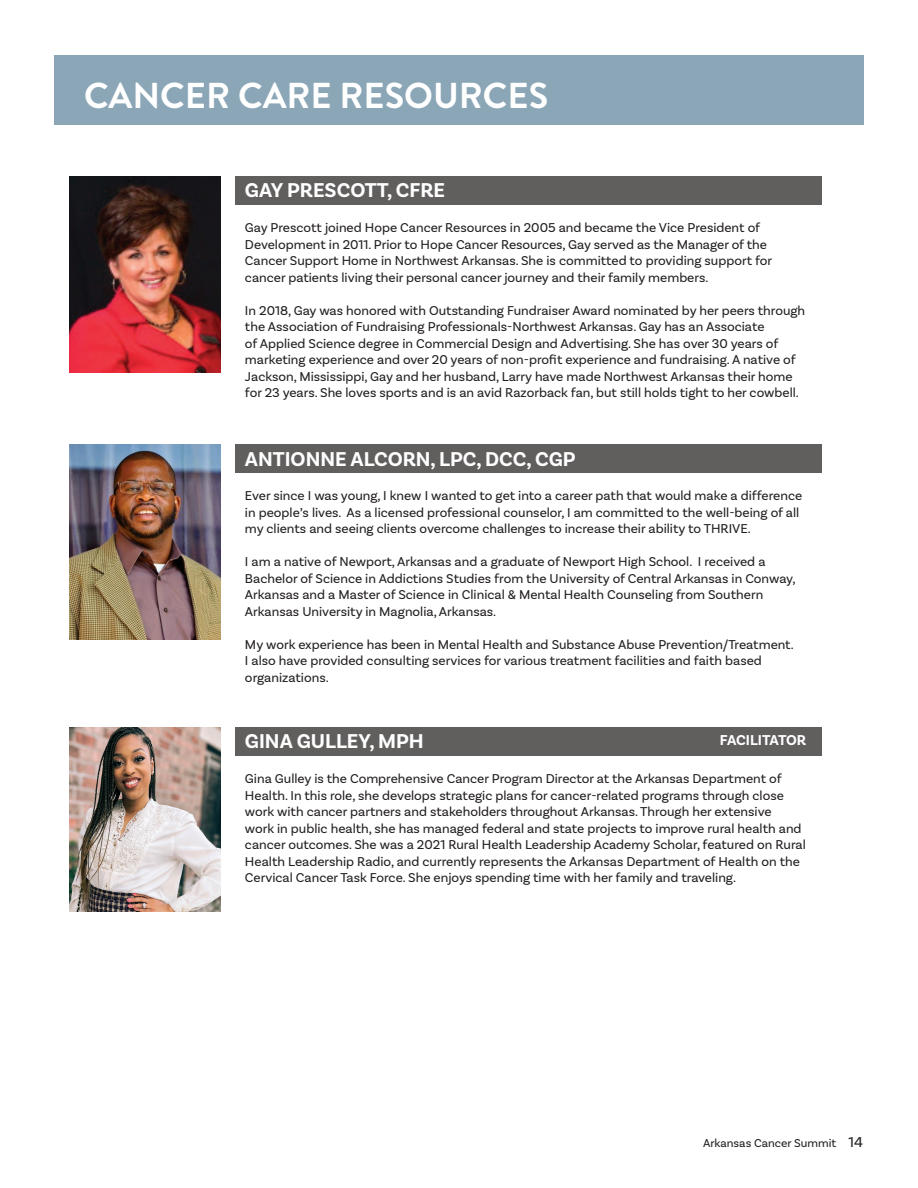
<style>
.page{position:relative;width:918px;height:1188px;background:#fff}
.page>*{position:absolute;margin:0;border:0;box-sizing:border-box;transform-origin:0 0}
.t1{font:700 36px "Brandon Grotesque";color:#fff}
.t2{font:700 21px "Basic Sans";color:#fff}
.t3{font:700 15px "Basic Sans";letter-spacing:-.01em;color:#fff}
.t4{font:13.5px/16.5px "Basic Sans";color:#231f20}
.t5{font:12px "Basic Sans";color:#231f20}
.s1{font-size:15px}
</style>
<div class="page">
<div style="left:235px;top:176px;width:586px;height:29px;background:#615e5e"></div>
<img style="left:70px;top:176px;width:150px;height:196px">
<div style="left:54px;top:55px;width:810px;height:70px;background:#8ba6b6"></div>
<div style="left:235px;top:727px;width:586px;height:29px;background:#615e5e"></div>
<div style="left:235px;top:444px;width:586px;height:29px;background:#615e5e"></div>
<img style="left:70px;top:727px;width:150px;height:185px">
<img style="left:70px;top:444px;width:150px;height:196px">
<h1 class="t1" style="left:84px;top:70px;width:466px">CANCER CARE RESOURCES</h1>
<h2 class="t2" style="left:245px;top:178px;width:202px">GAY PRESCOTT, CFRE</h2>
<p class="t4" style="left:245px;top:220px;width:529px">Gay Prescott joined Hope Cancer Resources in 2005 and became the Vice President of Development in 2011. Prior to Hope Cancer Resources, Gay served as the Manager of the Cancer Support Home in Northwest Arkansas. She is committed to providing support for cancer patients living their personal cancer journey and their family members.</p>
<p class="t4" style="left:245px;top:302px;width:562px">In 2018, Gay was honored with Outstanding Fundraiser Award nominated by her peers through the Association of Fundraising Professionals-Northwest Arkansas. Gay has an Associate<br>of Applied Science degree in Commercial Design and Advertising. She has over 30 years of marketing experience and over 20 years of non-profit experience and fundraising. A native of Jackson, Mississippi, Gay and her husband, Larry have made Northwest Arkansas their home for 23 years. She loves sports and is an avid Razorback fan, but still holds tight to her cowbell.</p>
<h2 class="t2" style="left:245px;top:447px;width:332px">ANTIONNE ALCORN, LPC, DCC, CGP</h2>
<p class="t4" style="left:245px;top:487px;width:559px">Ever since I was young, I knew I wanted to get into a career path that would make a difference in people’s lives. As a licensed professional counselor, I am committed to the well-being of all my clients and seeing clients overcome challenges to increase their ability to THRIVE.</p>
<p class="t4" style="left:245px;top:553px;width:552px">I am a native of Newport, Arkansas and a graduate of Newport High School. I received a Bachelor of Science in Addictions Studies from the University of Central Arkansas in Conway, Arkansas and a Master of Science in Clinical &amp; Mental Health Counseling from Southern Arkansas University in Magnolia, Arkansas.</p>
<p class="t4" style="left:245px;top:636px;width:550px">My work experience has been in Mental Health and Substance Abuse Prevention/Treatment.<br>I also have provided consulting services for various treatment facilities and faith based organizations.</p>
<h2 class="t2" style="left:245px;top:728px;width:180px">GINA GULLEY, MPH</h2>
<p class="t3" style="left:720px;top:731px;width:88px">FACILITATOR</p>
<p class="t4" style="left:245px;top:770px;width:562px">Gina Gulley is the Comprehensive Cancer Program Director at the Arkansas Department of Health. In this role, she develops strategic plans for cancer-related programs through close work with cancer partners and stakeholders throughout Arkansas. Through her extensive<br>work in public health, she has managed federal and state projects to improve rural health and cancer outcomes. She was a 2021 Rural Health Leadership Academy Scholar, featured on Rural Health Leadership Radio, and currently represents the Arkansas Department of Health on the Cervical Cancer Task Force. She enjoys spending time with her family and traveling.</p>
<p class="t5" style="left:703px;top:1136px;width:161px">Arkansas Cancer Summit <span class="s1">14</span></p>
</div>
